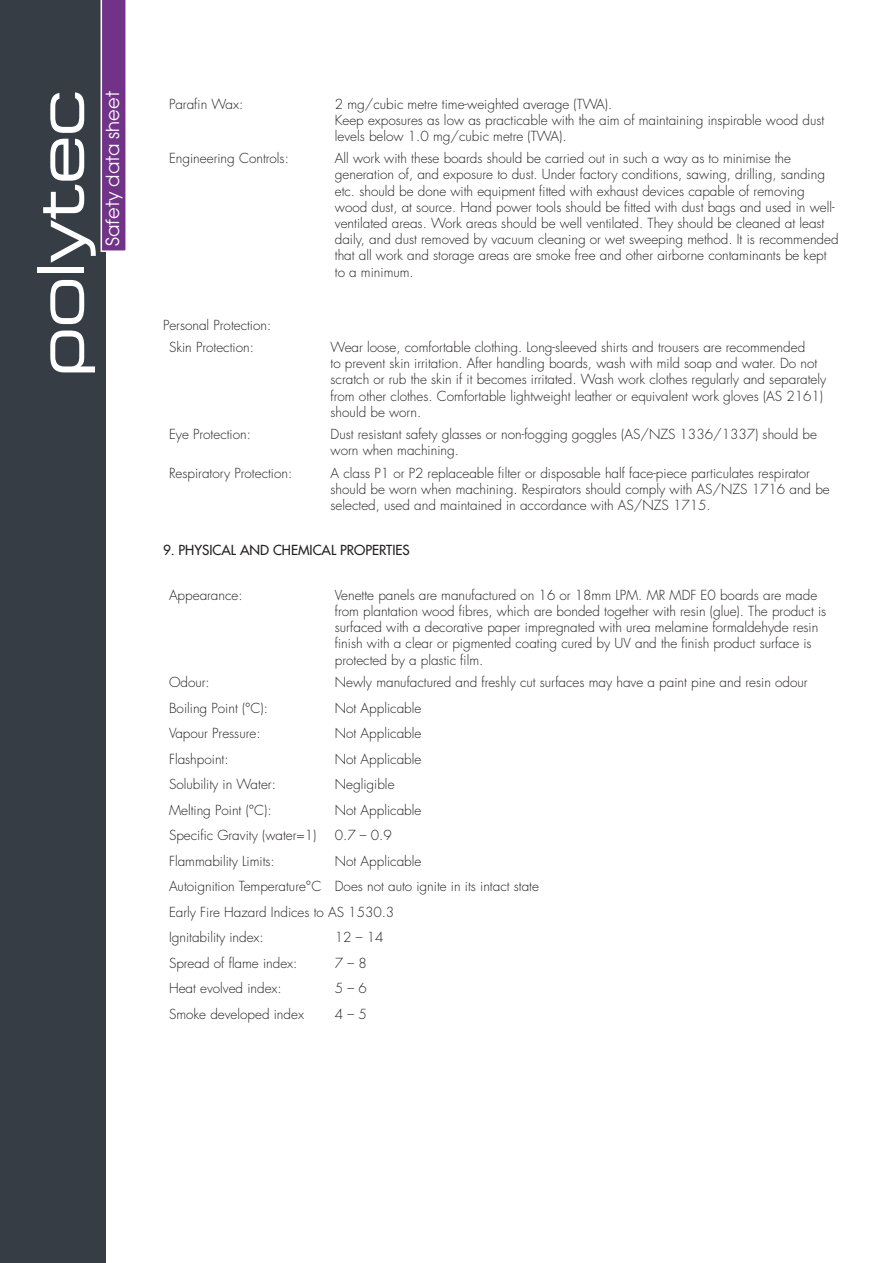
<style>
.page{position:relative;width:893px;height:1263px;background:#fff}
.page>*{position:absolute;margin:0;border:0;box-sizing:border-box;transform-origin:0 0}
.t1{font:18px "Avant Garde";color:#fff}
.t2{font:300 13.5px/16.2px "Futura";color:#231f20}
.t3{font:13.5px "Futura";color:#231f20}
</style>
<div class="page">
<div style="left:0;top:0;width:105px;height:1263px;background:#363d45"></div>
<svg style="left:43px;top:0;width:83px;height:263px"></svg>
<svg style="left:50px;top:280px;width:45px;height:92px"></svg>
<div style="left:37px;top:267px;width:47px;height:6px;background:#fff"></div>
<h1 class="t1" style="left:106px;top:246px;width:156px;rotate:-90deg">Safety data sheet</h1>
<p class="t2" style="left:169px;top:97px;width:76px">Parafin Wax:</p>
<p class="t2" style="left:335px;top:97px;width:491px">2 mg/cubic metre time-weighted average (TWA).<br>Keep exposures as low as practicable with the aim of maintaining inspirable wood dust levels below 1.0 mg/cubic metre (TWA).</p>
<p class="t2" style="left:169px;top:151px;width:121px">Engineering Controls:</p>
<p class="t2" style="left:335px;top:151px;width:505px">All work with these boards should be carried out in such a way as to minimise the generation of, and exposure to dust. Under factory conditions, sawing, drilling, sanding etc. should be done with equipment fitted with exhaust devices capable of removing wood dust, at source. Hand power tools should be fitted with dust bags and used in well&shy;ventilated areas. Work areas should be well ventilated. They should be cleaned at least daily, and dust removed by vacuum cleaning or wet sweeping method. It is recommended that all work and storage areas are smoke free and other airborne contaminants be kept to a minimum.</p>
<p class="t2" style="left:169px;top:315px;width:104px;line-height:22.4px;text-indent:-6px">Personal Protection:<br>Skin Protection:</p>
<p class="t2" style="left:331px;top:340px;width:497px">Wear loose, comfortable clothing. Long-sleeved shirts and trousers are recommended<br>to prevent skin irritation. After handling boards, wash with mild soap and water. Do not scratch or rub the skin if it becomes irritated. Wash work clothes regularly and separately from other clothes. Comfortable lightweight leather or equivalent work gloves (AS 2161) should be worn.</p>
<p class="t2" style="left:169px;top:427px;width:83px">Eye Protection:</p>
<p class="t2" style="left:331px;top:427px;width:488px">Dust resistant safety glasses or non-fogging goggles (AS/NZS 1336/1337) should be worn when machining.</p>
<p class="t2" style="left:169px;top:466px;width:125px">Respiratory Protection:</p>
<p class="t2" style="left:331px;top:466px;width:501px">A class P1 or P2 replaceable filter or disposable half face-piece particulates respirator should be worn when machining. Respirators should comply with AS/NZS 1716 and be selected, used and maintained in accordance with AS/NZS 1715.</p>
<p class="t3" style="left:163px;top:543px;width:248px">9. PHYSICAL AND CHEMICAL PROPERTIES</p>
<p class="t2" style="left:169px;top:588px;width:75px">Appearance:</p>
<p class="t2" style="left:335px;top:588px;width:493px">Venette panels are manufactured on 16 or 18mm LPM. MR MDF E0 boards are made from plantation wood fibres, which are bonded together with resin (glue). The product is surfaced with a decorative paper impregnated with urea melamine formaldehyde resin finish with a clear or pigmented coating cured by UV and the finish product surface is protected by a plastic film.</p>
<p class="t2" style="left:169px;top:675px;width:42px">Odour:</p>
<p class="t2" style="left:335px;top:675px;width:474px">Newly manufactured and freshly cut surfaces may have a paint pine and resin odour</p>
<p class="t2" style="left:169px;top:701px;width:101px">Boiling Point (°C):</p>
<p class="t2" style="left:335px;top:701px;width:88px">Not Applicable</p>
<p class="t2" style="left:169px;top:726px;width:93px">Vapour Pressure:</p>
<p class="t2" style="left:335px;top:726px;width:88px">Not Applicable</p>
<p class="t2" style="left:169px;top:752px;width:61px">Flashpoint:</p>
<p class="t2" style="left:335px;top:752px;width:88px">Not Applicable</p>
<p class="t2" style="left:169px;top:777px;width:108px">Solubility in Water:</p>
<p class="t2" style="left:335px;top:777px;width:61px">Negligible</p>
<p class="t2" style="left:169px;top:803px;width:104px">Melting Point (°C):</p>
<p class="t2" style="left:335px;top:803px;width:88px">Not Applicable</p>
<p class="t2" style="left:169px;top:828px;width:149px">Specific Gravity (water=1)</p>
<p class="t2" style="left:335px;top:828px;width:58px">0.7 – 0.9</p>
<p class="t2" style="left:169px;top:854px;width:107px">Flammability Limits:</p>
<p class="t2" style="left:169px;top:849px;width:371px;line-height:25.5px;text-indent:166px">Not Applicable<br>Autoignition Temperature°C Does not auto ignite in its intact state Early Fire Hazard Indices to AS 1530.3<br>Ignitability index:</p>
<p class="t2" style="left:335px;top:930px;width:50px">12 – 14</p>
<p class="t2" style="left:169px;top:956px;width:130px">Spread of flame index:</p>
<p class="t2" style="left:335px;top:956px;width:33px">7 – 8</p>
<p class="t2" style="left:169px;top:981px;width:114px">Heat evolved index:</p>
<p class="t2" style="left:335px;top:981px;width:33px">5 – 6</p>
<p class="t2" style="left:169px;top:1007px;width:136px">Smoke developed index</p>
<p class="t2" style="left:335px;top:1007px;width:33px">4 – 5</p>
</div>
